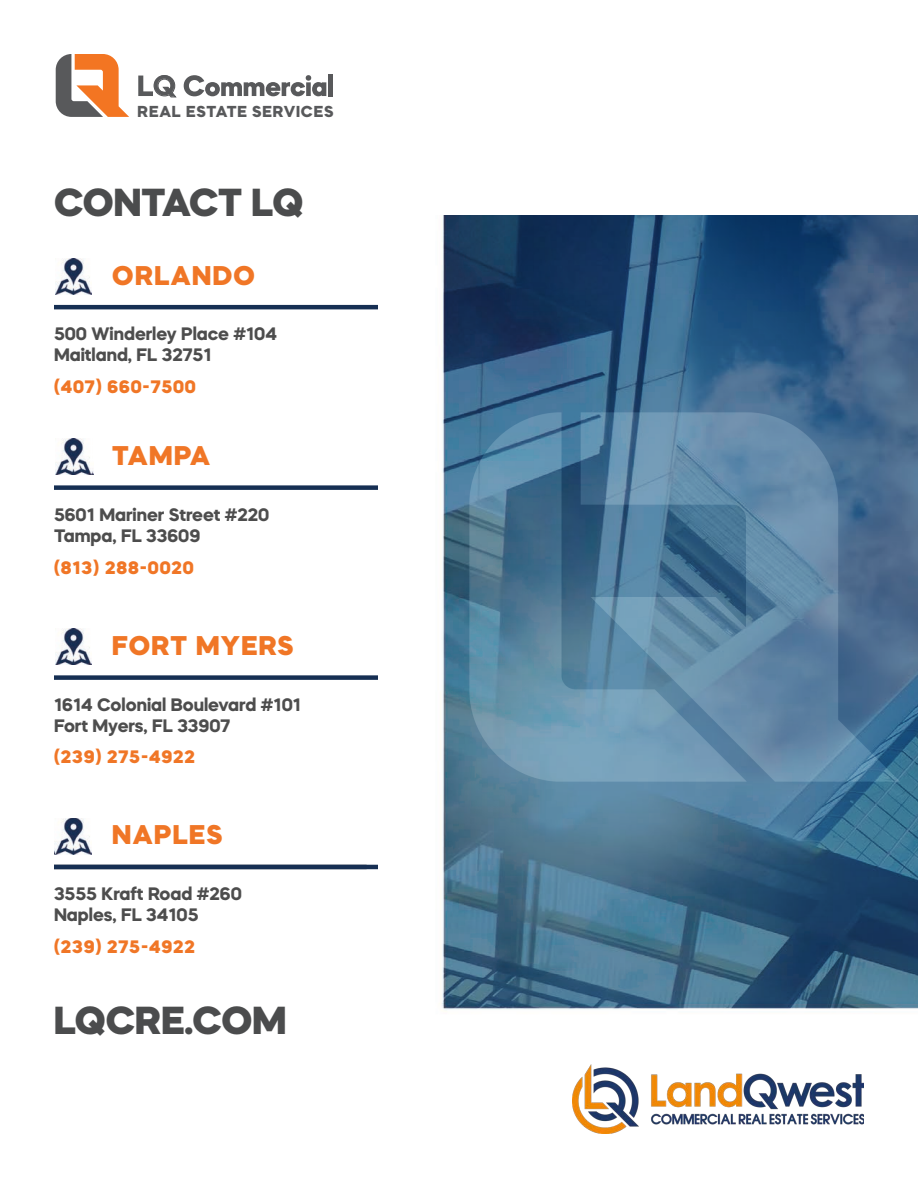
<style>
.page{position:relative;width:918px;height:1188px;background:#fff}
.page>*{position:absolute;margin:0;border:0;box-sizing:border-box;transform-origin:0 0}
.t1{font:800 39px "Mazzard H";letter-spacing:-.005em;color:#4b4c4d}
.t2{font:800 27px "Mazzard H";letter-spacing:.05em;color:#f07626}
.t3{font:700 27px "Century Gothic Pro";color:#58595b}
.t4{font:700 18px "Mazzard H";color:#4d4d4d}
.t5{font:800 18px "Mazzard H";letter-spacing:.05em;color:#f07626}
.t6{font:800 16.5px "Mazzard M";letter-spacing:.05em;color:#58595b}
</style>
<div class="page">
<img style="left:442px;top:215px;width:476px;height:894px">
<img style="left:469px;top:413px;width:430px;height:368px">
<svg style="left:56px;top:54px;width:73px;height:63px"></svg>
<svg style="left:184px;top:75px;width:142px;height:21px"></svg>
<div style="left:328px;top:74px;width:5px;height:22px;background:#58595b"></div>
<svg style="left:138px;top:75px;width:39px;height:23px"></svg>
<img style="left:573px;top:1064px;width:291px;height:70px">
<img style="left:56px;top:258px;width:36px;height:36px">
<hr style="left:54px;top:305px;width:324px;height:4px;background:#162f53">
<img style="left:56px;top:439px;width:36px;height:36px">
<img style="left:56px;top:629px;width:36px;height:36px">
<img style="left:54px;top:841px;width:2px;height:13px">
<img style="left:56px;top:818px;width:36px;height:36px">
<hr style="left:54px;top:865px;width:324px;height:4px;background:#162f53">
<div style="left:54px;top:485px;width:324px;height:5px;background:#162f53"></div>
<div style="left:54px;top:675px;width:324px;height:5px;background:#162f53"></div>
<p class="t3" style="left:153px;top:69px;width:25px">Q</p>
<p class="t6" style="left:138px;top:101px;width:197px">REAL ESTATE SERVICES</p>
<p class="t1" style="left:54px;top:176px;width:251px">CONTACT LQ</p>
<p class="t2" style="left:112px;top:257px;width:144px">ORLANDO</p>
<p class="t4" style="left:54px;top:322px;width:224px">500 Winderley Place #104</p>
<p class="t4" style="left:54px;top:343px;width:159px">Maitland, FL 32751</p>
<p class="t5" style="left:54px;top:375px;width:143px">(407) 660-7500</p>
<p class="t2" style="left:112px;top:437px;width:99px">TAMPA</p>
<p class="t4" style="left:54px;top:502px;width:217px">5601 Mariner Street #220</p>
<p class="t4" style="left:54px;top:523px;width:148px">Tampa, FL 33609</p>
<p class="t5" style="left:54px;top:555px;width:141px">(813) 288-0020</p>
<p class="t2" style="left:112px;top:627px;width:183px">FORT MYERS</p>
<p class="t4" style="left:54px;top:692px;width:249px">1614 Colonial Boulevard #101</p>
<p class="t4" style="left:54px;top:713px;width:178px">Fort Myers, FL 33907</p>
<p class="t5" style="left:54px;top:745px;width:142px">(239) 275-4922</p>
<p class="t2" style="left:112px;top:817px;width:112px">NAPLES</p>
<p class="t4" style="left:54px;top:882px;width:189px">3555 Kraft Road #260</p>
<p class="t4" style="left:54px;top:903px;width:146px">Naples, FL 34105</p>
<p class="t5" style="left:54px;top:934px;width:142px">(239) 275-4922</p>
<p class="t1" style="left:54px;top:994px;width:234px">LQCRE.COM</p>
</div>
